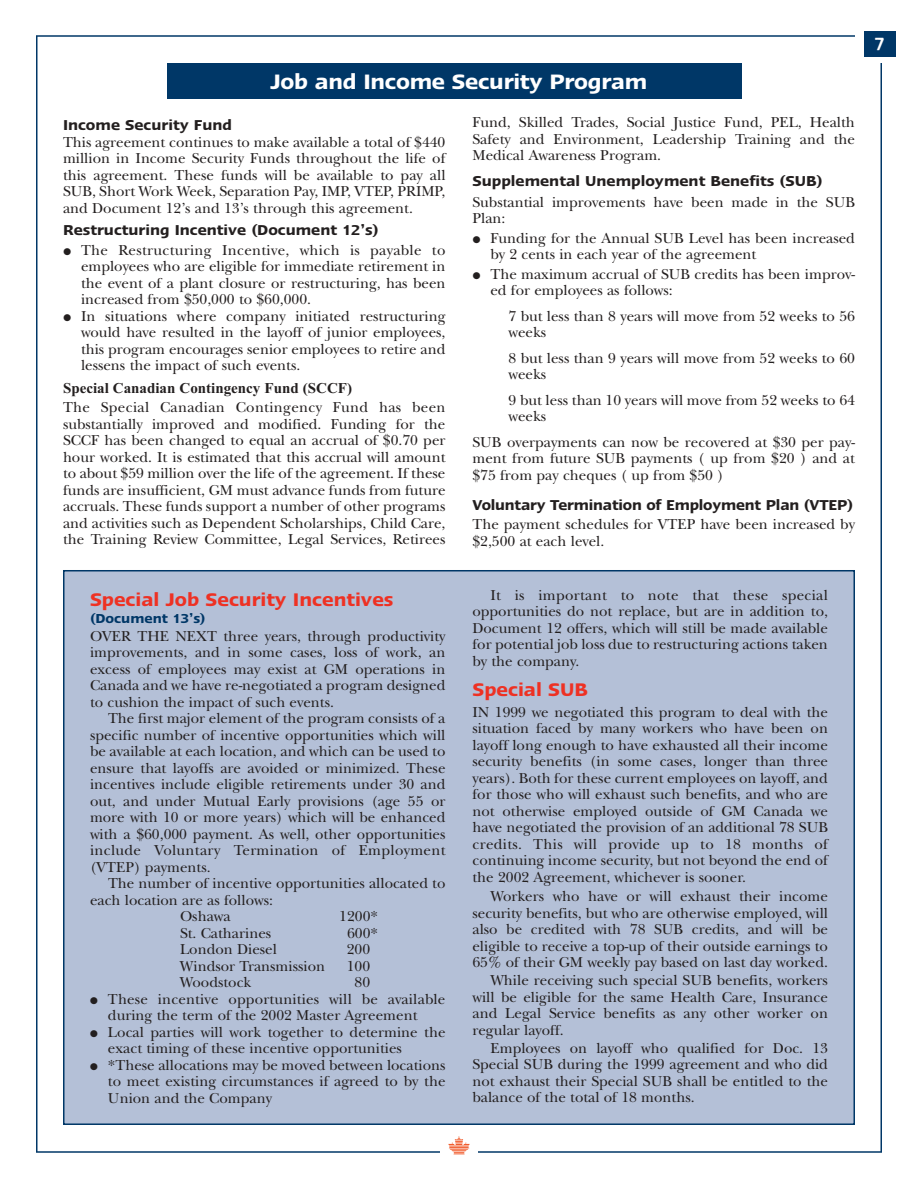
<style>
.page{position:relative;width:918px;height:1188px;background:#fff}
.page>*{position:absolute;margin:0;border:0;box-sizing:border-box;transform-origin:0 0}
.t1{font:600 24px "Linotype Ergo";letter-spacing:-.01em;color:#fff}
.t2{font:600 21px "Linotype Ergo";color:#ee3123}
.t3{font:18px "Impress BT";color:#fff}
.t4{font:600 16.5px "Linotype Ergo";color:#231f1f}
.t5{font:15px/16.5px "New Baskerville";color:#231f1f;text-align:justify}
.t6{font:700 15px "Times New Roman";color:#231f1f}
.t7{font:600 15px "Linotype Ergo";color:#003767}
.s1{color:#b4c0d7}
</style>
<div class="page">
<svg style="left:36px;top:570px;width:846px;height:583px"></svg>
<hr style="left:36px;top:36px;width:2px;height:1116px;background:#003767">
<hr style="left:880px;top:63px;width:2px;height:1089px;background:#003767">
<hr style="left:36px;top:35px;width:819px;height:2px;background:#003767">
<div style="left:864px;top:32px;width:32px;height:25px;background:#003767"></div>
<div style="left:440px;top:1132px;width:38px;height:27px;background:#fff"></div>
<svg style="left:448px;top:1136px;width:22px;height:18px"></svg>
<div style="left:167px;top:63px;width:575px;height:36px;background:#003767"></div>
<svg style="left:91px;top:997px;width:7px;height:7px"></svg>
<svg style="left:91px;top:1030px;width:7px;height:7px"></svg>
<svg style="left:91px;top:1063px;width:7px;height:7px"></svg>
<h1 class="t1" style="left:270px;top:72px;width:379px">Job and Income Security Program</h1>
<p class="t4" style="left:63px;top:118px;width:170px">Income Security Fund</p>
<p class="t5" style="left:63px;top:135px;width:384px">This agreement continues to make available a total of $440 million in Income Security Funds throughout the life of this agreement. These funds will be available to pay all SUB, Short Work Week, Separation Pay, IMP, VTEP, PRIMP, and Document 12’s and 13’s through this agreement.</p>
<p class="t4" style="left:63px;top:223px;width:317px">Restructuring Incentive (Document 12’s)</p>
<p class="t5" style="left:81px;top:243px;width:366px;text-align:left">The Restructuring Incentive, which is payable to employees who are eligible for immediate retirement in the event of a plant closure or restructuring, has been increased from $50,000 to $60,000.<br>In situations where company initiated restructuring would have resulted in the layoff of junior employees, this program encourages senior employees to retire and lessens the impact of such events.</p>
<p class="t6" style="left:63px;top:383px;width:291px">Special Canadian Contingency Fund (SCCF)</p>
<p class="t5" style="left:63px;top:401px;width:384px">The Special Canadian Contingency Fund has been substantially improved and modified. Funding for the SCCF has been changed to equal an accrual of $0.70 per hour worked. It is estimated that this accrual will amount to about $59 million over the life of the agreement. If these funds are insufficient, GM must advance funds from future accruals. These funds support a number of other programs and activities such as Dependent Scholarships, Child Care, the Training Review Committee, Legal Services, Retirees</p>
<h2 class="t2" style="left:90px;top:591px;width:305px">Special Job Security Incentives</h2>
<p class="t7" style="left:90px;top:612px;width:117px">(Document 13’s)</p>
<p class="t5" style="left:90px;top:629px;width:357px">OVER THE NEXT three years, through productivity improvements, and in some cases, loss of work, an excess of employees may exist at GM operations in Canada and we have re-negotiated a program designed to cushion the impact of such events.</p>
<p class="t5" style="left:90px;top:712px;width:357px;text-indent:18px">The first major element of the program consists of a specific number of incentive opportunities which will be available at each location, and which can be used to ensure that layoffs are avoided or minimized. These incentives include eligible retirements under 30 and out, and under Mutual Early provisions (age 55 or more with 10 or more years) which will be enhanced with a $60,000 payment. As well, other opportunities include Voluntary Termination of Employment (VTEP) payments.</p>
<p class="t5" style="left:108px;top:877px;width:339px">The number of incentive opportunities allocated to</p>
<p class="t5" style="left:90px;top:893px;width:185px">each location are as follows:</p>
<p class="t5" style="left:180px;top:910px;width:52px">Oshawa</p>
<p class="t5" style="left:339px;top:910px;width:40px">1200*</p>
<p class="t5" style="left:180px;top:926px;width:93px">St. Catharines</p>
<p class="t5" style="left:347px;top:926px;width:32px">600*</p>
<p class="t5" style="left:180px;top:943px;width:98px">London Diesel</p>
<p class="t5" style="left:347px;top:943px;width:33px">200<span class="s1">0</span></p>
<p class="t5" style="left:180px;top:959px;width:147px">Windsor Transmission</p>
<p class="t5" style="left:347px;top:959px;width:33px">100<span class="s1">0</span></p>
<p class="t5" style="left:180px;top:976px;width:73px">Woodstock</p>
<p class="t5" style="left:108px;top:976px;width:339px;text-align:left;text-indent:247px">80<span class="s1">0<br></span>These incentive opportunities will be available during the term of the 2002 Master Agreement Local parties will work together to determine the exact timing of these incentive opportunities *These allocations may be moved between locations to meet existing circumstances if agreed to by the Union and the Company</p>
<p class="t5" style="left:472px;top:116px;width:384px">Fund, Skilled Trades, Social Justice Fund, PEL, Health Safety and Environment, Leadership Training and the Medical Awareness Program.</p>
<p class="t4" style="left:472px;top:174px;width:352px">Supplemental Unemployment Benefits (SUB)</p>
<p class="t5" style="left:472px;top:195px;width:384px">Substantial improvements have been made in the SUB<br>Plan:</p>
<p class="t5" style="left:490px;top:231px;width:366px">Funding for the Annual SUB Level has been increased by 2 cents in each year of the agreement</p>
<p class="t5" style="left:490px;top:267px;width:366px">The maximum accrual of SUB credits has been improv&shy;ed for employees as follows:</p>
<p class="t5" style="left:508px;top:309px;width:348px">7 but less than 8 years will move from 52 weeks to 56 weeks</p>
<p class="t5" style="left:508px;top:351px;width:348px">8 but less than 9 years will move from 52 weeks to 60 weeks</p>
<p class="t5" style="left:508px;top:393px;width:348px">9 but less than 10 years will move from 52 weeks to 64 weeks</p>
<p class="t5" style="left:472px;top:435px;width:384px">SUB overpayments can now be recovered at $30 per pay&shy;ment from future SUB payments ( up from $20 ) and at $75 from pay cheques ( up from $50 )</p>
<p class="t4" style="left:472px;top:498px;width:382px">Voluntary Termination of Employment Plan (VTEP)</p>
<p class="t5" style="left:472px;top:518px;width:384px">The payment schedules for VTEP have been increased by $2,500 at each level.</p>
<p class="t5" style="left:472px;top:588px;width:357px;text-indent:18px">It is important to note that these special opportunities do not replace, but are in addition to, Document 12 offers, which will still be made available for potential job loss due to restructuring actions taken by the company.</p>
<h2 class="t2" style="left:472px;top:681px;width:117px">Special SUB</h2>
<p class="t5" style="left:472px;top:705px;width:357px">IN 1999 we negotiated this program to deal with the situation faced by many workers who have been on layoff long enough to have exhausted all their income security benefits (in some cases, longer than three years). Both for these current employees on layoff, and for those who will exhaust such benefits, and who are not otherwise employed outside of GM Canada we have negotiated the provision of an additional 78 SUB credits. This will provide up to 18 months of continuing income security, but not beyond the end of the 2002 Agreement, whichever is sooner.</p>
<p class="t5" style="left:472px;top:890px;width:357px;text-indent:18px">Workers who have or will exhaust their income security benefits, but who are otherwise employed, will also be credited with 78 SUB credits, and will be eligible to receive a top-up of their outside earnings to 65% of their GM weekly pay based on last day worked.</p>
<p class="t5" style="left:472px;top:974px;width:357px;text-indent:18px">While receiving such special SUB benefits, workers will be eligible for the same Health Care, Insurance and Legal Service benefits as any other worker on regular layoff.</p>
<p class="t5" style="left:472px;top:1041px;width:357px;text-indent:18px">Employees on layoff who qualified for Doc. 13<br>Special SUB during the 1999 agreement and who did not exhaust their Special SUB shall be entitled to the balance of the total of 18 months.</p>
<p class="t3" style="left:875px;top:38px;width:10px">7</p>
</div>
